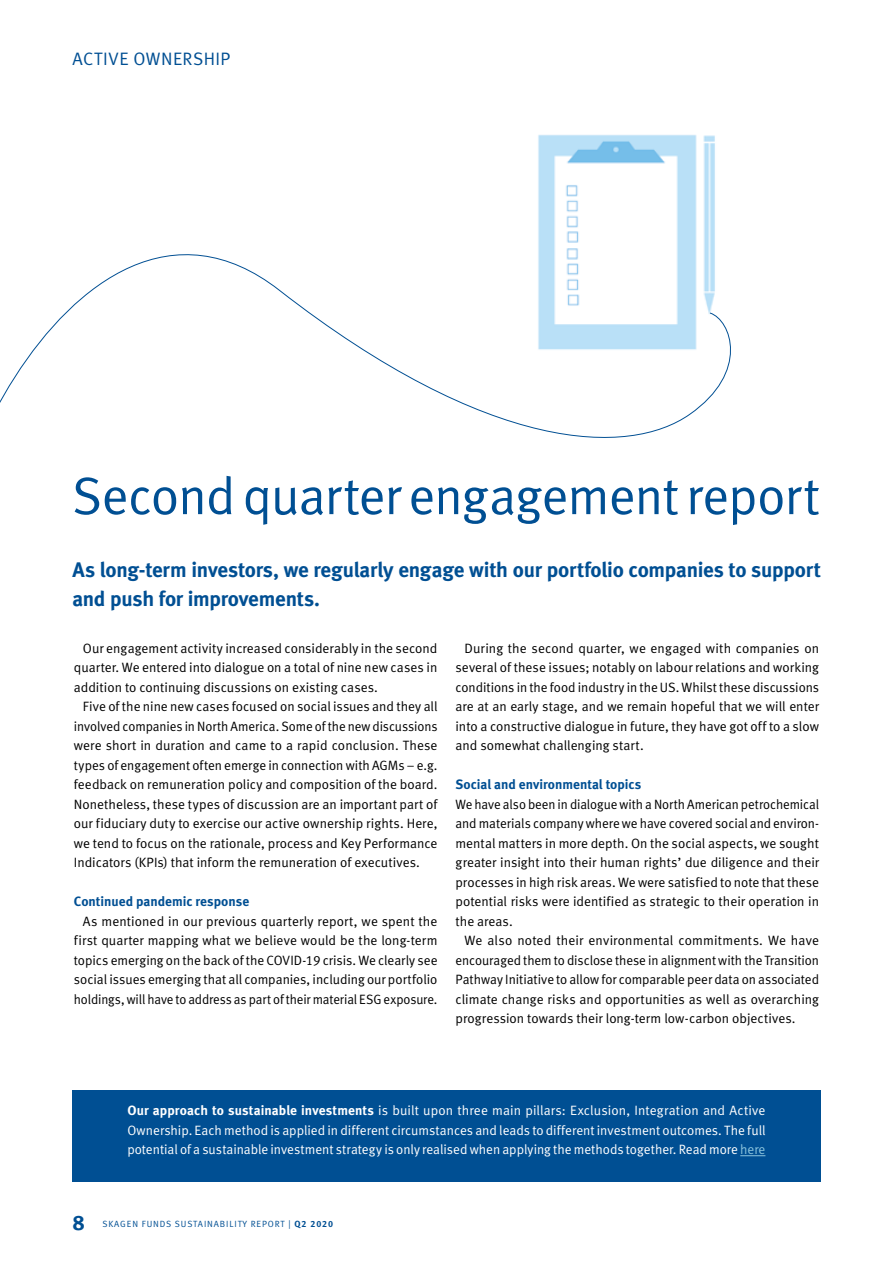
<style>
.page{position:relative;width:893px;height:1263px;background:#fff}
.page>*{position:absolute;margin:0;border:0;box-sizing:border-box;transform-origin:0 0}
.t1{font:52.5px "Meta Normal LF";letter-spacing:-.015em;color:#004f93}
.t2{font:700 21px/28.5px "Meta";letter-spacing:-.01em;color:#004f93}
.t3{font:21px "Meta Bold LF";color:#004f93}
.t4{font:18px "Meta Normal LF";letter-spacing:.025em;color:#004f93}
.t5{font:13.5px/19.5px "Meta Normal LF";color:#000;text-align:justify}
.t6{font:13.5px/19.5px "Meta Normal LF";color:#000;text-align:justify;scale:.96 1}
.t7{font:13.5px/19.5px "Meta Normal LF";color:#fff;text-align:justify}
.t8{font:700 13.5px "Meta";color:#004f93}
.t9{font:9px "Meta Normal LF";letter-spacing:.1em;color:#004f93}
.s1{font-family:"Meta";font-weight:700}
.s2{color:#8bc4dd}
.s3{font-style:inherit}
.s4{font-family:"Meta Bold LF"}
</style>
<div class="page">
<div style="left:72px;top:1090px;width:749px;height:91px;background:#004f93"></div>
<svg style="left:740px;top:1155px;width:25px;height:1px"></svg>
<svg style="left:0;top:135px;width:731px;height:303px"></svg>
<h3 class="t4" style="left:73px;top:48px;width:159px">ACTIVE OWNERSHIP</h3>
<h1 class="t1" style="left:72px;top:466px;width:749px">Second quarter engagement report</h1>
<h2 class="t2" style="left:72px;top:555px;width:750px">As long-term investors, we regularly engage with our portfolio companies to support and push for improvements.</h2>
<p class="t5" style="left:74px;top:638px;width:365px;text-indent:9px">Our engagement activity increased considerably in the second quarter. We entered into dialogue on a total of nine new cases in addition to continuing discussions on existing cases.</p>
<p class="t5" style="left:74px;top:696px;width:365px;text-indent:9px">Five of the nine new cases focused on social issues and they all involved companies in North America. Some of the new discussions were short in duration and came to a rapid conclusion. These types of engagement often emerge in connection with AGMs – e.g. feedback on remuneration policy and composition of the board.<br>Nonetheless, these types of discussion are an important part of our fiduciary duty to exercise our active ownership rights. Here, we tend to focus on the rationale, process and Key Performance Indicators (KPIs) that inform the remuneration of executives.</p>
<p class="t8" style="left:74px;top:893px;width:177px">Continued pandemic response</p>
<p class="t5" style="left:74px;top:911px;width:365px;text-indent:9px">As mentioned in our previous quarterly report, we spent the first quarter mapping what we believe would be the long-term topics emerging on the back of the COVID-19 crisis. We clearly see social issues emerging that all companies, including our portfolio holdings, will have to address as part of their material ESG exposure.</p>
<p class="t5" style="left:455px;top:638px;width:365px;text-indent:9px">During the second quarter, we engaged with companies on several of these issues; notably on labour relations and working conditions in the food industry in the US. Whilst these discussions are at an early stage, and we remain hopeful that we will enter into a constructive dialogue in future, they have got off to a slow and somewhat challenging start.</p>
<p class="t8" style="left:455px;top:776px;width:187px">Social and environmental topics</p>
<p class="t6" style="left:455px;top:794px;width:380px">We have also been in dialogue with a North American petrochemical and materials company where we have covered social and environ&shy;mental matters in more depth. On the social aspects, we sought greater insight into their human rights’ due diligence and their processes in high risk areas. We were satisfied to note that these potential risks were identified as strategic to their operation in the areas.</p>
<p class="t5" style="left:455px;top:930px;width:365px;text-indent:9px">We also noted their environmental commitments. We have encouraged them to disclose these in alignment with the Transition Pathway Initiative to allow for comparable peer data on associated climate change risks and opportunities as well as overarching progression towards their long-term low-carbon objectives.</p>
<p class="t7" style="left:127px;top:1101px;width:640px"><span class="s1">Our approach to sustainable investments</span> is built upon three main pillars: Exclusion, Integration and Active Ownership. Each method is applied in different circumstances and leads to different investment outcomes. The full potential of a sustainable investment strategy is only realised when applying the methods together. Read more <span class="s2">here</span></p>
<h2 class="t3" style="left:73px;top:1210px;width:13px">8</h2>
<p class="t9" style="left:102px;top:1219px;width:232px">SKAGEN F<span class="s3">UNDS</span> SUSTAINABILITY <span class="s3">REPORT</span> | <span class="s4">Q2 2020</span></p>
</div>
